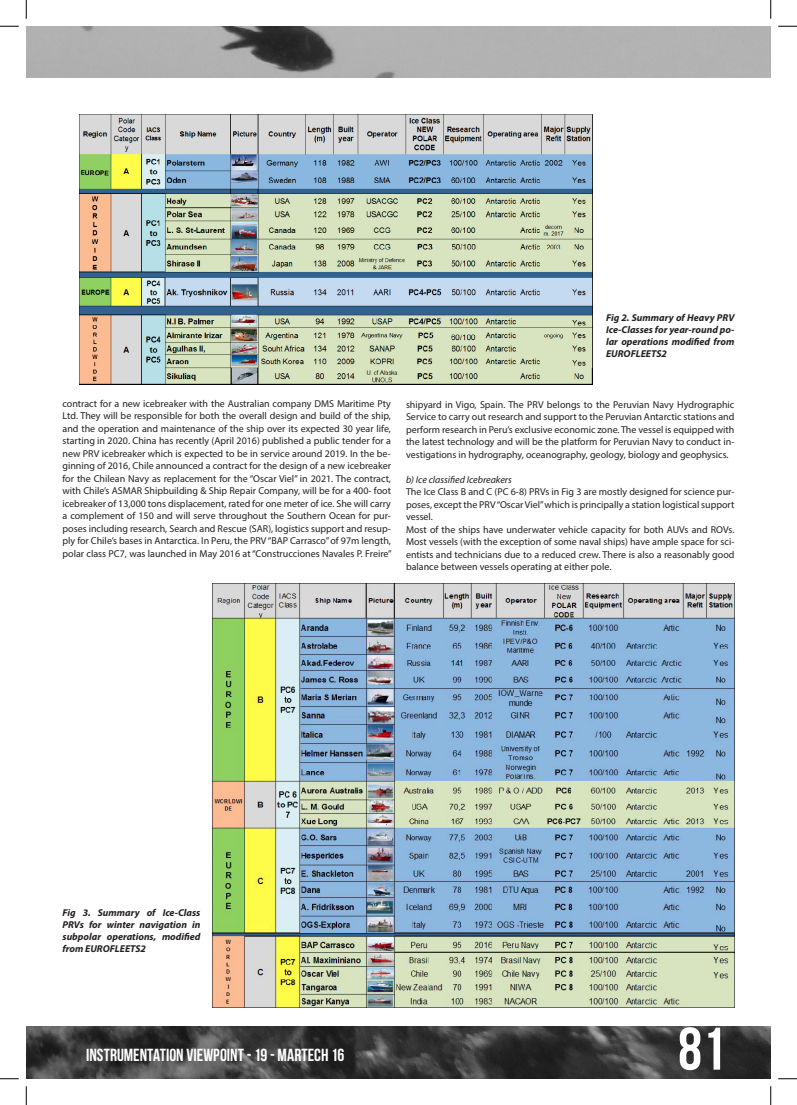
<style>
.page{position:relative;width:797px;height:1105px;background:#fff}
.page>*{position:absolute;margin:0;border:0;box-sizing:border-box;transform-origin:0 0}
.t1{font:700 60px "Bebas Neue";color:#fff}
.t2{font:700 17.5px "Bebas Neue";color:#fff}
.CUERPO_TEXTO{font:10px/12.5px "Myriad Pro";color:#231f20;text-align:justify}
.pie_de_foto{font:italic 700 10px/12px "Myriad Pro";color:#231f20;text-align:justify}
.CUERPO_TEXTO-2{font:italic 10px "Myriad Pro";color:#231f20}
</style>
<div class="page">
<img style="left:26px;top:1026px;width:744px;height:53px">
<img style="left:26px;top:26px;width:744px;height:52px">
<img style="left:79px;top:115px;width:513px;height:269px">
<img style="left:213px;top:584px;width:521px;height:423px">
<svg style="left:0;top:25px;width:19px;height:2px"></svg>
<svg style="left:778px;top:25px;width:19px;height:2px"></svg>
<svg style="left:0;top:1078px;width:19px;height:1px"></svg>
<svg style="left:778px;top:1078px;width:19px;height:1px"></svg>
<svg style="left:25px;top:0;width:2px;height:19px"></svg>
<svg style="left:25px;top:1086px;width:2px;height:19px"></svg>
<svg style="left:770px;top:0;width:1px;height:19px"></svg>
<svg style="left:770px;top:1086px;width:1px;height:19px"></svg>
<p class="pie_de_foto" style="left:606px;top:311px;width:130px">Fig 2. Summary of Heavy PRV Ice-Classes for year-round po&shy;lar operations modified from EUROFLEETS2</p>
<p class="CUERPO_TEXTO" style="left:62px;top:397px;width:331px">contract for a new icebreaker with the Australian company DMS Maritime Pty Ltd. They will be responsible for both the overall design and build of the ship, and the operation and maintenance of the ship over its expected 30 year life, starting in 2020. China has recently (April 2016) published a public tender for a new PRV icebreaker which is expected to be in service around 2019. In the be&shy;ginning of 2016, Chile announced a contract for the design of a new icebreaker for the Chilean Navy as replacement for the “Oscar Viel” in 2021. The contract, with Chile’s ASMAR Shipbuilding &amp; Ship Repair Company, will be for a 400- foot icebreaker of 13,000 tons displacement, rated for one meter of ice. She will carry a complement of 150 and will serve throughout the Southern Ocean for pur&shy;poses including research, Search and Rescue (SAR), logistics support and resup&shy;ply for Chile’s bases in Antarctica. In Peru, the PRV “BAP Carrasco” of 97m length, polar class PC7, was launched in May 2016 at “Construcciones Navales P. Freire”</p>
<p class="CUERPO_TEXTO" style="left:406px;top:398px;width:330px">shipyard in Vigo, Spain. The PRV belongs to the Peruvian Navy Hydrographic Service to carry out research and support to the Peruvian Antarctic stations and perform research in Peru’s exclusive economic zone. The vessel is equipped with the latest technology and will be the platform for Peruvian Navy to conduct in&shy;vestigations in hydrography, oceanography, geology, biology and geophysics.</p>
<p class="CUERPO_TEXTO-2" style="left:406px;top:473px;width:107px">b) Ice classified Icebreakers</p>
<p class="CUERPO_TEXTO" style="left:406px;top:485px;width:330px">The Ice Class B and C (PC 6-8) PRVs in Fig 3 are mostly designed for science pur&shy;poses, except the PRV “Oscar Viel” which is principally a station logistical support vessel.</p>
<p class="CUERPO_TEXTO" style="left:406px;top:523px;width:330px">Most of the ships have underwater vehicle capacity for both AUVs and ROVs.<br>Most vessels (with the exception of some naval ships) have ample space for sci&shy;entists and technicians due to a reduced crew. There is also a reasonably good balance between vessels operating at either pole.</p>
<p class="pie_de_foto" style="left:62px;top:906px;width:139px">Fig 3. Summary of Ice-Class PRVs for winter navigation in subpolar operations, modified from EUROFLEETS2</p>
<h2 class="t2" style="left:86px;top:1046px;width:260px">INSTRUMENTATION VIEWPOINT - 19 - MARTECH 16</h2>
<h1 class="t1" style="left:678px;top:1016px;width:49px">81</h1>
</div>
